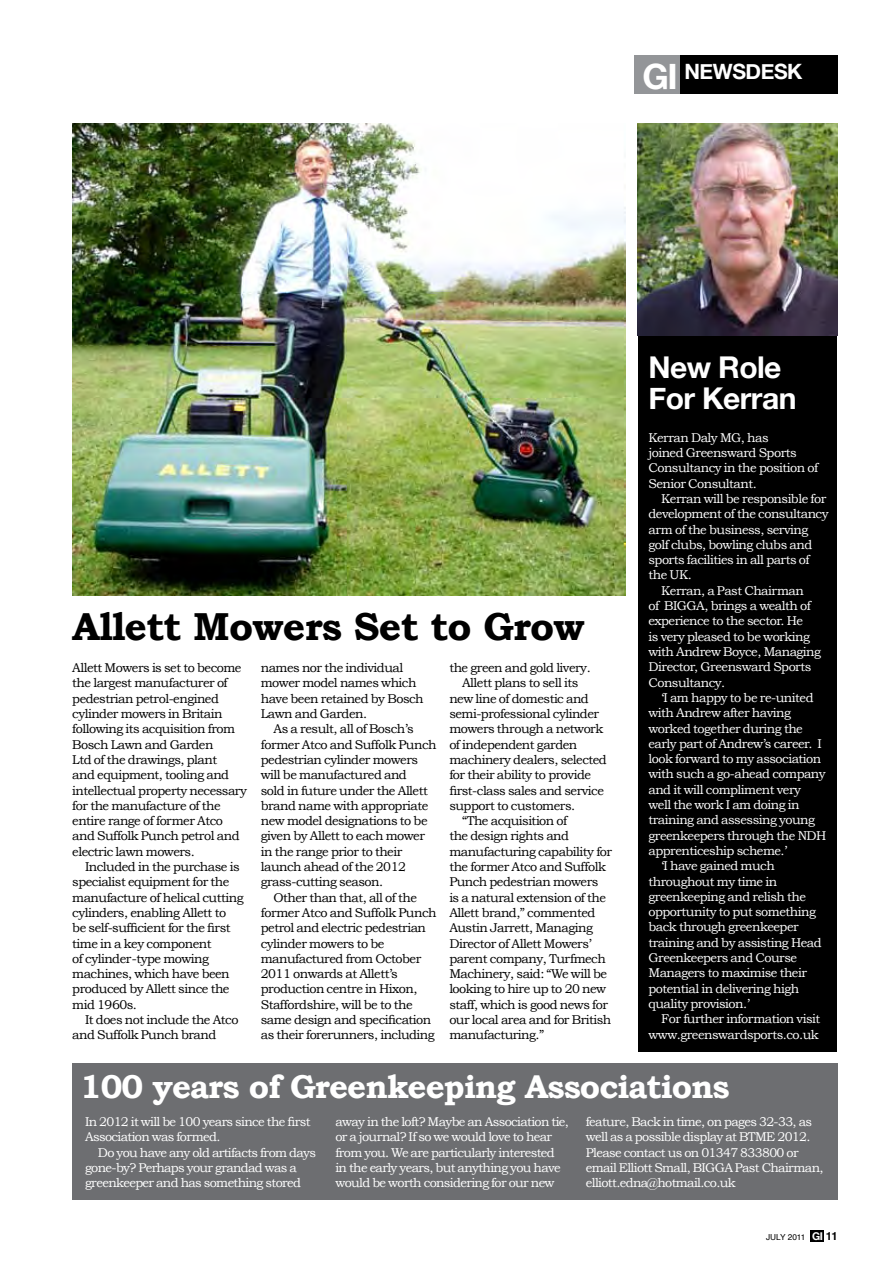
<style>
.page{position:relative;width:893px;height:1263px;background:#fff}
.page>*{position:absolute;margin:0;border:0;box-sizing:border-box;transform-origin:0 0}
.t1{font:700 39px "Bookman Old Style";letter-spacing:-.02em;color:#000}
.t2{font:700 33px "Bookman Old Style";letter-spacing:-.03em;color:#fff}
.t3{font:700 30px/31.5px "Helvetica Neue";letter-spacing:-.02em;color:#fff}
.t4{font:700 21px "Helvetica Neue";letter-spacing:-.02em;color:#fff}
.t5{font:12.75px/15.3px "Bookman Old Style";letter-spacing:-.04em;color:#000}
.t6{font:12.75px/15.3px "Bookman Old Style";letter-spacing:-.04em;color:#fff}
.t7{font:8.25px "Helvetica";color:#000}
.s1{font-size:34.95px}
.s2{font-family:"Helvetica Neue";font-weight:700;font-size:10.8px;color:#fff}
.s3{font-weight:700;font-size:11.25px}
</style>
<div class="page">
<div style="left:72px;top:1063px;width:766px;height:136px;background:#6d6e71"></div>
<div style="left:639px;top:134px;width:198px;height:918px;background:#000"></div>
<img style="left:638px;top:123px;width:200px;height:213px">
<img style="left:72px;top:123px;width:553px;height:472px">
<div style="left:637px;top:55px;width:118px;height:39px;background:#000"></div>
<div style="left:729px;top:55px;width:109px;height:39px;background:#000"></div>
<div style="left:634px;top:55px;width:46px;height:39px;background:#939598"></div>
<div style="left:810px;top:1230px;width:13px;height:11px;background:#000"></div>
<h3 class="t4" style="left:643px;top:59px;width:160px"><span class="s1">GI</span> NEWSDESK</h3>
<h1 class="t1" style="left:72px;top:603px;width:514px">Allett Mowers Set to Grow</h1>
<p class="t5" style="left:72px;top:660px;width:176px">Allett Mowers is set to become the largest manufacturer of pedestrian petrol-engined cylinder mowers in Britain following its acquisition from<br>Bosch Lawn and Garden<br>Ltd of the drawings, plant<br>and equipment, tooling and intellectual property necessary for the manufacture of the entire range of former Atco and Suffolk Punch petrol and electric lawn mowers.</p>
<p class="t5" style="left:72px;top:859px;width:173px;text-indent:13px">Included in the purchase is specialist equipment for the manufacture of helical cutting cylinders, enabling Allett to<br>be self-sufficient for the first time in a key component<br>of cylinder-type mowing machines, which have been produced by Allett since the mid 1960s.</p>
<p class="t5" style="left:72px;top:1012px;width:168px;text-indent:13px">It does not include the Atco and Suffolk Punch brand</p>
<p class="t5" style="left:261px;top:660px;width:164px">names nor the individual mower model names which have been retained by Bosch<br>Lawn and Garden.</p>
<p class="t5" style="left:274px;top:721px;width:142px">As a result, all of Bosch’s</p>
<p class="t5" style="left:261px;top:737px;width:177px">former Atco and Suffolk Punch</p>
<p class="t5" style="left:261px;top:752px;width:159px">pedestrian cylinder mowers</p>
<p class="t5" style="left:261px;top:767px;width:148px">will be manufactured and</p>
<p class="t5" style="left:261px;top:782px;width:169px">sold in future under the Allett</p>
<p class="t5" style="left:261px;top:798px;width:169px">brand name with appropriate</p>
<p class="t5" style="left:261px;top:813px;width:168px">new model designations to be</p>
<p class="t5" style="left:261px;top:828px;width:166px">given by Allett to each mower</p>
<p class="t5" style="left:261px;top:844px;width:143px">in the range prior to their</p>
<p class="t5" style="left:261px;top:859px;width:147px">launch ahead of the 2012</p>
<p class="t5" style="left:261px;top:874px;width:124px">grass-cutting season.</p>
<p class="t5" style="left:274px;top:890px;width:145px">Other than that, all of the</p>
<p class="t5" style="left:261px;top:905px;width:177px">former Atco and Suffolk Punch</p>
<p class="t5" style="left:261px;top:920px;width:167px">petrol and electric pedestrian</p>
<p class="t5" style="left:261px;top:935px;width:125px">cylinder mowers to be</p>
<p class="t5" style="left:261px;top:951px;width:162px">manufactured from October</p>
<p class="t5" style="left:261px;top:966px;width:139px">2011 onwards at Allett’s</p>
<p class="t5" style="left:261px;top:981px;width:158px">production centre in Hixon,</p>
<p class="t5" style="left:261px;top:997px;width:153px">Staffordshire, will be to the</p>
<p class="t5" style="left:261px;top:1012px;width:172px">same design and specification</p>
<p class="t5" style="left:261px;top:1027px;width:175px">as their forerunners, including</p>
<p class="t5" style="left:449px;top:660px;width:143px">the green and gold livery.</p>
<p class="t5" style="left:462px;top:675px;width:118px">Allett plans to sell its</p>
<p class="t5" style="left:449px;top:691px;width:141px">new line of domestic and</p>
<p class="t5" style="left:449px;top:706px;width:151px">semi-professional cylinder</p>
<p class="t5" style="left:449px;top:721px;width:155px">mowers through a network</p>
<p class="t5" style="left:449px;top:737px;width:129px">of independent garden</p>
<p class="t5" style="left:449px;top:752px;width:159px">machinery dealers, selected</p>
<p class="t5" style="left:449px;top:767px;width:143px">for their ability to provide</p>
<p class="t5" style="left:449px;top:782px;width:156px">first-class sales and service</p>
<p class="t5" style="left:449px;top:798px;width:127px">support to customers.</p>
<p class="t5" style="left:462px;top:813px;width:107px">“The acquisition of</p>
<p class="t5" style="left:449px;top:828px;width:121px">the design rights and</p>
<p class="t5" style="left:449px;top:844px;width:164px">manufacturing capability for</p>
<p class="t5" style="left:449px;top:859px;width:158px">the former Atco and Suffolk</p>
<p class="t5" style="left:449px;top:874px;width:151px">Punch pedestrian mowers</p>
<p class="t5" style="left:449px;top:890px;width:158px">is a natural extension of the</p>
<p class="t5" style="left:449px;top:905px;width:148px">Allett brand,” commented</p>
<p class="t5" style="left:449px;top:920px;width:145px">Austin Jarrett, Managing</p>
<p class="t5" style="left:449px;top:935px;width:143px">Director of Allett Mowers’</p>
<p class="t5" style="left:449px;top:951px;width:158px">parent company, Turfmech</p>
<p class="t5" style="left:449px;top:966px;width:159px">Machinery, said: “We will be</p>
<p class="t5" style="left:449px;top:981px;width:158px">looking to hire up to 20 new</p>
<p class="t5" style="left:449px;top:997px;width:160px">staff, which is good news for</p>
<p class="t5" style="left:449px;top:1012px;width:164px">our local area and for British</p>
<p class="t5" style="left:449px;top:1027px;width:96px">manufacturing.”</p>
<h3 class="t3" style="left:648px;top:351px;width:149px">New Role<br>For Kerran</h3>
<p class="t6" style="left:648px;top:430px;width:171px">Kerran Daly MG, has<br>joined Greensward Sports<br>Consultancy in the position of<br>Senior Consultant.</p>
<p class="t6" style="left:661px;top:491px;width:167px">Kerran will be responsible for</p>
<p class="t6" style="left:648px;top:506px;width:182px">development of the consultancy</p>
<p class="t6" style="left:648px;top:522px;width:161px">arm of the business, serving</p>
<p class="t6" style="left:648px;top:537px;width:165px">golf clubs, bowling clubs and</p>
<p class="t6" style="left:648px;top:552px;width:163px">sports facilities in all parts of</p>
<p class="t6" style="left:648px;top:567px;width:45px">the UK.</p>
<p class="t6" style="left:661px;top:583px;width:144px">Kerran, a Past Chairman</p>
<p class="t6" style="left:648px;top:598px;width:164px">of BIGGA, brings a wealth of</p>
<p class="t6" style="left:648px;top:613px;width:156px">experience to the sector. He</p>
<p class="t6" style="left:648px;top:629px;width:163px">is very pleased to be working</p>
<p class="t6" style="left:648px;top:644px;width:174px">with Andrew Boyce, Managing</p>
<p class="t6" style="left:648px;top:659px;width:164px">Director, Greensward Sports</p>
<p class="t6" style="left:648px;top:675px;width:78px">Consultancy.</p>
<p class="t6" style="left:661px;top:690px;width:154px">‘I am happy to be re-united</p>
<p class="t6" style="left:648px;top:705px;width:144px">with Andrew after having</p>
<p class="t6" style="left:648px;top:720px;width:156px">worked together during the</p>
<p class="t6" style="left:648px;top:736px;width:175px">early part of Andrew’s career. I</p>
<p class="t6" style="left:648px;top:751px;width:174px">look forward to my association</p>
<p class="t6" style="left:648px;top:766px;width:179px">with such a go-ahead company</p>
<p class="t6" style="left:648px;top:782px;width:154px">and it will compliment very</p>
<p class="t6" style="left:648px;top:797px;width:153px">well the work I am doing in</p>
<p class="t6" style="left:648px;top:812px;width:168px">training and assessing young</p>
<p class="t6" style="left:648px;top:828px;width:180px">greenkeepers through the NDH</p>
<p class="t6" style="left:648px;top:843px;width:140px">apprenticeship scheme.’</p>
<p class="t6" style="left:661px;top:858px;width:115px">‘I have gained much</p>
<p class="t6" style="left:648px;top:873px;width:130px">throughout my time in</p>
<p class="t6" style="left:648px;top:889px;width:159px">greenkeeping and relish the</p>
<p class="t6" style="left:648px;top:904px;width:169px">opportunity to put something</p>
<p class="t6" style="left:648px;top:919px;width:152px">back through greenkeeper</p>
<p class="t6" style="left:648px;top:935px;width:175px">training and by assisting Head</p>
<p class="t6" style="left:648px;top:950px;width:150px">Greenkeepers and Course</p>
<p class="t6" style="left:648px;top:965px;width:160px">Managers to maximise their</p>
<p class="t6" style="left:648px;top:981px;width:152px">potential in delivering high</p>
<p class="t6" style="left:648px;top:996px;width:103px">quality provision.’</p>
<p class="t6" style="left:661px;top:1011px;width:161px">For further information visit</p>
<p class="t6" style="left:648px;top:1026px;width:172px">www.greenswardsports.co.uk</p>
<h2 class="t2" style="left:80px;top:1067px;width:651px">100 years of Greenkeeping Associations</h2>
<p class="t6" style="left:85px;top:1114px;width:227px">In 2012 it will be 100 years since the first<br>Association was formed.</p>
<p class="t6" style="left:85px;top:1145px;width:233px;text-indent:13px">Do you have any old artifacts from days gone-by? Perhaps your grandad was a greenkeeper and has something stored</p>
<p class="t6" style="left:335px;top:1114px;width:235px">away in the loft? Maybe an Association tie, or a journal? If so we would love to hear from you. We are particularly interested in the early years, but anything you have would be worth considering for our new</p>
<p class="t6" style="left:586px;top:1114px;width:239px">feature, Back in time, on pages 32-33, as well as a possible display at BTME 2012.<br>Please contact us on 01347 833800 or email Elliott Small, BIGGA Past Chairman, elliott.edna@hotmail.co.uk</p>
<p class="t7" style="left:766px;top:1231px;width:73px">JULY 2011 <span class="s2">GI</span> <span class="s3">11</span></p>
</div>
